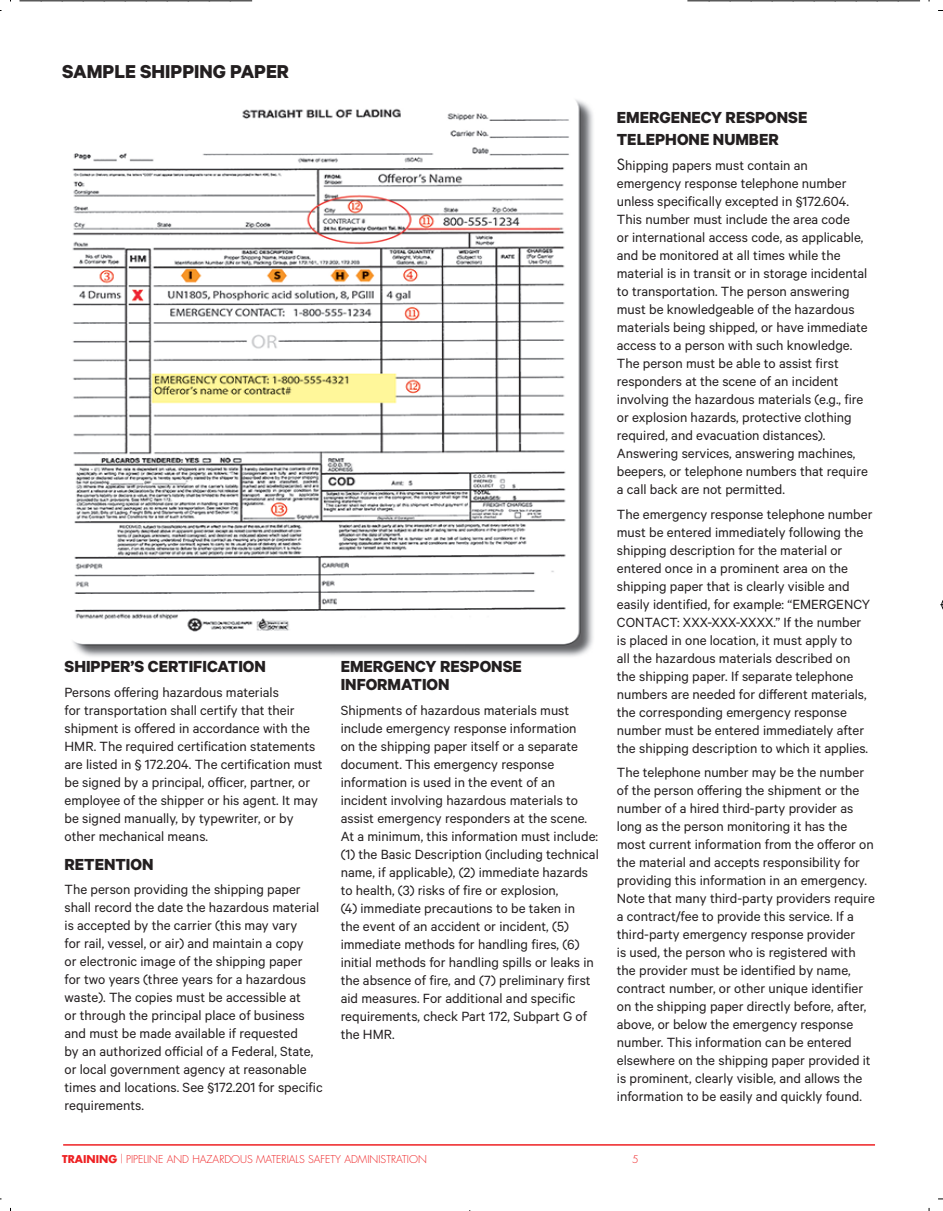
<style>
.page{position:relative;width:943px;height:1211px;background:#fff}
.page>*{position:absolute;margin:0;border:0;box-sizing:border-box;transform-origin:0 0}
.t1{font:700 21px "Calibre";color:#231f20}
.t2{font:700 18px/18px "Calibre";color:#231f20}
.t3{font:15px/18px "Calibre";color:#231f20}
.t4{font:300 10.5px "Futura Std";color:#ee2123}
.s1{font-family:"Futura Std"}
.s2{font-weight:700}
</style>
<div class="page">
<img style="left:72px;top:99px;width:521px;height:558px">
<hr style="left:63px;top:1144px;width:812px;height:1px;background:#ee2123">
<svg style="left:940px;top:600px;width:3px;height:10px"></svg>
<svg style="left:20px;top:0;width:232px;height:2px"></svg>
<svg style="left:687px;top:0;width:233px;height:2px"></svg>
<p class="t1" style="left:62px;top:59px;width:228px">SAMPLE SHIPPING PAPER</p>
<p class="t2" style="left:65px;top:657px;width:203px">SHIPPER’S CERTIFICATION</p>
<p class="t3" style="left:65px;top:683px;width:260px">Persons offering hazardous materials<br>for transportation shall certify that their shipment is offered in accordance with the HMR. The required certification statements are listed in § 172.204. The certification must be signed by a principal, officer, partner, or employee of the shipper or his agent. It may be signed manually, by typewriter, or by other mechanical means.</p>
<p class="t2" style="left:65px;top:854px;width:90px">RETENTION</p>
<p class="t3" style="left:65px;top:880px;width:260px">The person providing the shipping paper shall record the date the hazardous material is accepted by the carrier (this may vary<br>for rail, vessel, or air) and maintain a copy<br>or electronic image of the shipping paper<br>for two years (three years for a hazardous waste). The copies must be accessible at<br>or through the principal place of business and must be made available if requested<br>by an authorized official of a Federal, State, or local government agency at reasonable times and locations. See §172.201 for specific requirements.</p>
<p class="t2" style="left:341px;top:657px;width:183px">EMERGENCY RESPONSE<br>INFORMATION</p>
<p class="t3" style="left:341px;top:701px;width:260px">Shipments of hazardous materials must include emergency response information<br>on the shipping paper itself or a separate document. This emergency response information is used in the event of an incident involving hazardous materials to assist emergency responders at the scene.<br>At a minimum, this information must include: (1) the Basic Description (including technical name, if applicable), (2) immediate hazards to health, (3) risks of fire or explosion,<br>(4) immediate precautions to be taken in<br>the event of an accident or incident, (5) immediate methods for handling fires, (6) initial methods for handling spills or leaks in the absence of fire, and (7) preliminary first aid measures. For additional and specific requirements, check Part 172, Subpart G of the HMR.</p>
<p class="t2" style="left:617px;top:106px;width:192px;line-height:21.6px">EMERGENECY RESPONSE<br>TELEPHONE NUMBER</p>
<p class="t3" style="left:617px;top:155px;width:252px"><span class="s1">S</span>hipping papers must contain an emergency response telephone number unless specifically excepted in §172.604.<br>This number must include the area code<br>or international access code, as applicable, and be monitored at all times while the material is in transit or in storage incidental to transportation. The person answering must be knowledgeable of the hazardous materials being shipped, or have immediate access to a person with such knowledge.<br>The person must be able to assist first responders at the scene of an incident involving the hazardous materials (e.g., fire or explosion hazards, protective clothing required, and evacuation distances).<br>Answering services, answering machines, beepers, or telephone numbers that require a call back are not permitted.</p>
<p class="t3" style="left:617px;top:504px;width:257px">The emergency response telephone number must be entered immediately following the shipping description for the material or entered once in a prominent area on the shipping paper that is clearly visible and easily identified, for example: “EMERGENCY CONTACT: XXX-XXX-XXXX.” If the number is placed in one location, it must apply to<br>all the hazardous materials described on the shipping paper. If separate telephone numbers are needed for different materials, the corresponding emergency response number must be entered immediately after the shipping description to which it applies.</p>
<p class="t3" style="left:617px;top:763px;width:259px">The telephone number may be the number of the person offering the shipment or the number of a hired third-party provider as long as the person monitoring it has the most current information from the offeror on the material and accepts responsibility for providing this information in an emergency.<br>Note that many third-party providers require a contract/fee to provide this service. If a third-party emergency response provider<br>is used, the person who is registered with the provider must be identified by name, contract number, or other unique identifier on the shipping paper directly before, after, above, or below the emergency response number. This information can be entered elsewhere on the shipping paper provided it is prominent, clearly visible, and allows the information to be easily and quickly found.</p>
<p class="t4" style="left:62px;top:1152px;width:366px"><span class="s2">TRAINING</span> PIPELINE AND HAZARDOUS MATERIALS SAFETY ADMINISTRATION</p>
<p class="t4" style="left:632px;top:1152px;width:8px">5</p>
</div>
